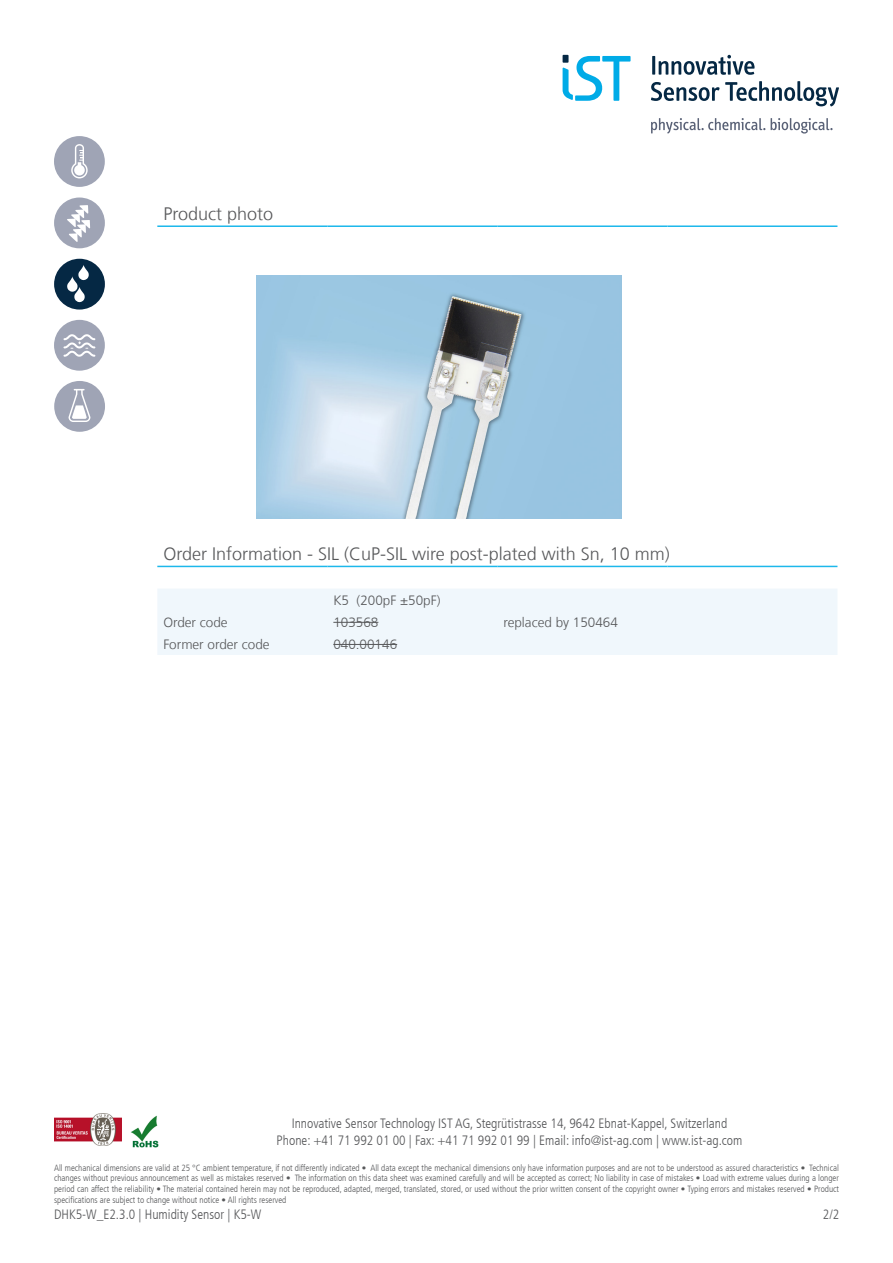
<style>
.page{position:relative;width:893px;height:1263px;background:#fff}
.page>*{position:absolute;margin:0;border:0;box-sizing:border-box;transform-origin:0 0}
.Subheading{font:300 18px "Frutiger LT Com";color:#57585a}
.t1{font:300 condensed 13.5px/16.2px "Frutiger LT Com";color:#57585a;text-align:center}
.Text{font:300 13.5px "Frutiger LT Com";color:#57585a}
.t2{font:300 condensed 9px/10.8px "Frutiger LT Com";color:#57585a;text-align:justify}
</style>
<div class="page">
<div style="left:158px;top:589px;width:679px;height:66px;background:#f0f7fc"></div>
<hr style="left:157px;top:225px;width:170px;height:2px;background:#1db8eb">
<hr style="left:327px;top:225px;width:170px;height:2px;background:#1db8eb">
<hr style="left:497px;top:225px;width:170px;height:2px;background:#1db8eb">
<hr style="left:667px;top:225px;width:170px;height:2px;background:#1db8eb">
<hr style="left:157px;top:566px;width:170px;height:1px;background:#1db8eb">
<hr style="left:327px;top:566px;width:170px;height:1px;background:#1db8eb">
<hr style="left:497px;top:566px;width:170px;height:1px;background:#1db8eb">
<hr style="left:667px;top:566px;width:170px;height:1px;background:#1db8eb">
<hr style="left:333px;top:622px;width:45px;height:1px;background:#57585a">
<hr style="left:333px;top:644px;width:64px;height:1px;background:#57585a">
<img style="left:256px;top:275px;width:366px;height:244px">
<svg style="left:651px;top:81px;width:188px;height:26px"></svg>
<hr style="left:652px;top:56px;width:3px;height:19px;background:#052844">
<svg style="left:659px;top:55px;width:95px;height:20px"></svg>
<svg style="left:771px;top:118px;width:62px;height:16px"></svg>
<svg style="left:651px;top:118px;width:114px;height:16px"></svg>
<div style="left:563px;top:55px;width:5px;height:8px;background:#052844"></div>
<svg style="left:563px;top:56px;width:68px;height:45px"></svg>
<svg style="left:54px;top:136px;width:51px;height:51px"></svg>
<div style="left:54px;top:197px;width:51px;height:51px;background:#9fa4b5;border-radius:50%"></div>
<svg style="left:67px;top:205px;width:23px;height:37px"></svg>
<div style="left:54px;top:259px;width:51px;height:51px;background:#052844;border-radius:50%"></div>
<svg style="left:67px;top:265px;width:22px;height:37px"></svg>
<div style="left:54px;top:320px;width:51px;height:51px;background:#9fa4b5;border-radius:50%"></div>
<svg style="left:64px;top:334px;width:31px;height:23px"></svg>
<div style="left:54px;top:381px;width:51px;height:51px;background:#9fa4b5;border-radius:50%"></div>
<svg style="left:69px;top:389px;width:21px;height:33px"></svg>
<img style="left:54px;top:1113px;width:67px;height:32px">
<img style="left:131px;top:1115px;width:28px;height:33px">
<p class="Subheading" style="left:163px;top:204px;width:111px">Product photo</p>
<p class="Subheading" style="left:163px;top:544px;width:508px">Order Information - SIL (CuP-SIL wire post-plated with Sn, 10 mm)</p>
<p class="Text" style="left:333px;top:592px;width:109px">K5 (200pF ±50pF)</p>
<p class="Text" style="left:163px;top:614px;width:66px">Order code</p>
<p class="Text" style="left:333px;top:614px;width:47px">103568</p>
<p class="Text" style="left:503px;top:614px;width:116px">replaced by 150464</p>
<p class="Text" style="left:163px;top:636px;width:108px">Former order code</p>
<p class="Text" style="left:333px;top:636px;width:65px">040.00146</p>
<h2 class="t1" style="left:277px;top:1116px;width:467px">Innovative Sensor Technology IST AG, Stegrütistrasse 14, 9642 Ebnat-Kappel, Switzerland<br>Phone: +41 71 992 01 00 | Fax: +41 71 992 01 99 | Email: info@ist-ag.com | www.ist-ag.com</h2>
<p class="t2" style="left:54px;top:1162px;width:786px">All mechanical dimensions are valid at 25 °C ambient temperature, if not differently indicated • All data except the mechanical dimensions only have information purposes and are not to be understood as assured characteristics • Technical changes without previous announcement as well as mistakes reserved • The information on this data sheet was examined carefully and will be accepted as correct; No liability in case of mistakes • Load with extreme values during a longer period can affect the reliability • The material contained herein may not be reproduced, adapted, merged, translated, stored, or used without the prior written consent of the copyright owner • Typing errors and mistakes reserved • Product specifications are subject to change without notice • All rights reserved</p>
<h2 class="t1" style="left:54px;top:1206px;width:209px">DHK5-W_E2.3.0 | Humidity Sensor | K5-W</h2>
<h2 class="t1" style="left:823px;top:1206px;width:18px">2/2</h2>
</div>
